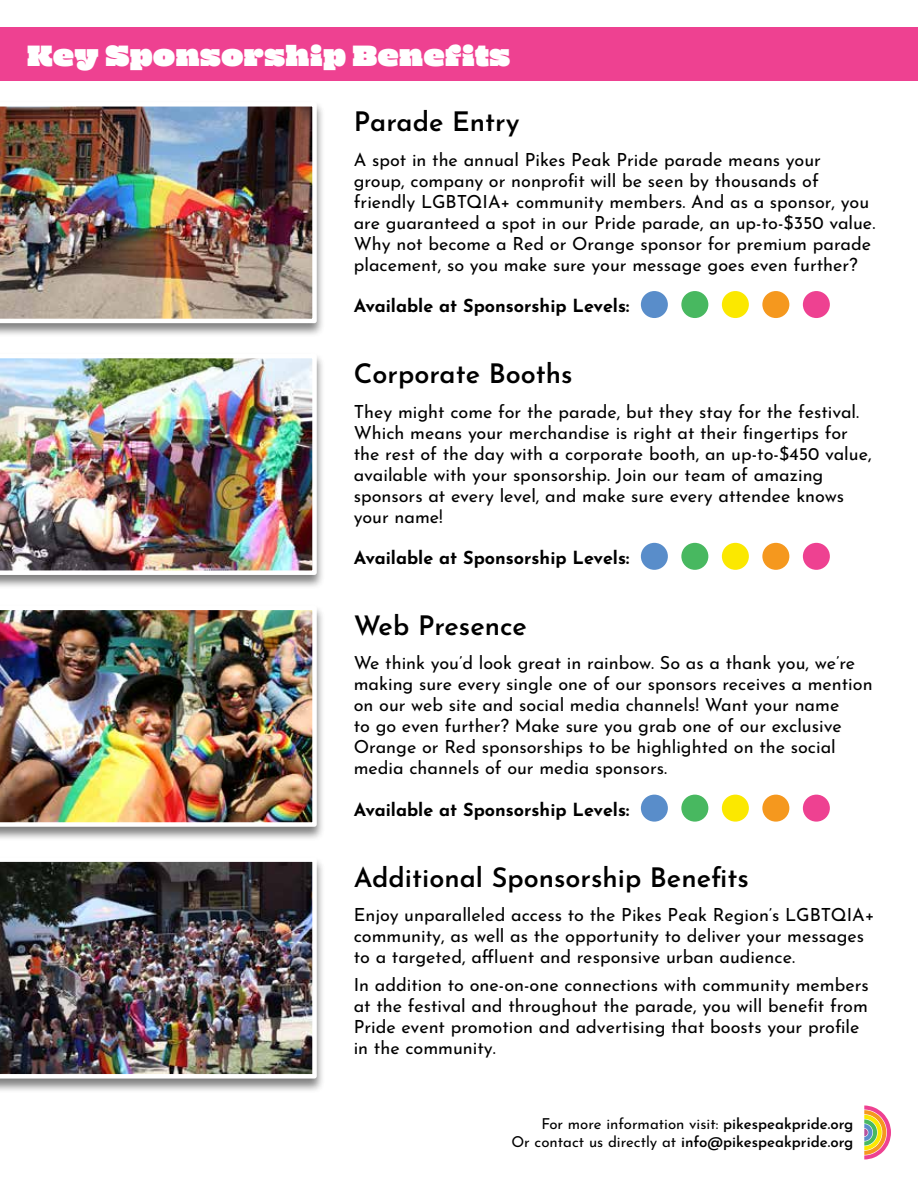
<style>
.page{position:relative;width:918px;height:1188px;background:#fff}
.page>*{position:absolute;margin:0;border:0;box-sizing:border-box;transform-origin:0 0}
.t1{font:30px "Mighty Slab One";letter-spacing:.02em;color:#fff}
.t2{font:600 27px "Josefin Sans";color:#000}
.t3{font:18px/21px "Josefin Sans";color:#000}
.t4{font:700 18px "Josefin Sans";color:#000}
.t5{font:15px/18px "Josefin Sans";color:#000;text-align:right}
.s1{font-weight:600}
</style>
<div class="page">
<svg style="left:864px;top:1106px;width:27px;height:54px"></svg>
<div style="left:0;top:856px;width:325px;height:238px;background:#000;opacity:.5"></div>
<img style="left:0;top:857px;width:317px;height:222px">
<div style="left:641px;top:795px;width:27px;height:27px;background:#598dca;border-radius:50%"></div>
<div style="left:681px;top:795px;width:27px;height:27px;background:#48b860;border-radius:50%"></div>
<div style="left:722px;top:795px;width:27px;height:27px;background:#fbe800;border-radius:50%"></div>
<div style="left:762px;top:795px;width:27px;height:27px;background:#f5981e;border-radius:50%"></div>
<div style="left:803px;top:795px;width:27px;height:27px;background:#ee4191;border-radius:50%"></div>
<div style="left:0;top:604px;width:325px;height:238px;background:#000;opacity:.5"></div>
<img style="left:0;top:606px;width:317px;height:221px">
<div style="left:641px;top:543px;width:27px;height:27px;background:#598dca;border-radius:50%"></div>
<div style="left:681px;top:543px;width:27px;height:27px;background:#48b860;border-radius:50%"></div>
<div style="left:722px;top:543px;width:27px;height:27px;background:#fbe800;border-radius:50%"></div>
<div style="left:762px;top:543px;width:27px;height:27px;background:#f5981e;border-radius:50%"></div>
<div style="left:803px;top:543px;width:27px;height:27px;background:#ee4191;border-radius:50%"></div>
<div style="left:0;top:352px;width:325px;height:238px;background:#000;opacity:.5"></div>
<img style="left:0;top:354px;width:317px;height:221px">
<div style="left:641px;top:291px;width:27px;height:27px;background:#598dca;border-radius:50%"></div>
<div style="left:681px;top:291px;width:27px;height:27px;background:#48b860;border-radius:50%"></div>
<div style="left:722px;top:291px;width:27px;height:27px;background:#fbe800;border-radius:50%"></div>
<div style="left:762px;top:291px;width:27px;height:27px;background:#f5981e;border-radius:50%"></div>
<div style="left:803px;top:291px;width:27px;height:27px;background:#ee4191;border-radius:50%"></div>
<div style="left:0;top:101px;width:325px;height:237px;background:#000;opacity:.5"></div>
<img style="left:0;top:102px;width:317px;height:221px">
<div style="left:0;top:27px;width:918px;height:54px;background:#ee4191"></div>
<h1 class="t1" style="left:27px;top:34px;width:485px">Key Sponsorship Benefits</h1>
<h2 class="t2" style="left:354px;top:102px;width:167px">Parade Entry</h2>
<p class="t3" style="left:354px;top:148px;width:523px">A spot in the annual Pikes Peak Pride parade means your group, company or nonprofit will be seen by thousands of friendly LGBTQIA+ community members. And as a sponsor, you are guaranteed a spot in our Pride parade, an up-to-$350 value.<br>Why not become a Red or Orange sponsor for premium parade placement, so you make sure your message goes even further?</p>
<p class="t4" style="left:354px;top:292px;width:277px">Available at Sponsorship Levels:</p>
<h2 class="t2" style="left:354px;top:353px;width:220px">Corporate Booths</h2>
<p class="t3" style="left:354px;top:399px;width:519px">They might come for the parade, but they stay for the festival.<br>Which means your merchandise is right at their fingertips for the rest of the day with a corporate booth, an up-to-$450 value, available with your sponsorship. Join our team of amazing sponsors at every level, and make sure every attendee knows your name!</p>
<p class="t4" style="left:354px;top:544px;width:277px">Available at Sponsorship Levels:</p>
<h2 class="t2" style="left:354px;top:605px;width:175px">Web Presence</h2>
<p class="t3" style="left:354px;top:651px;width:520px">We think you’d look great in rainbow. So as a thank you, we’re making sure every single one of our sponsors receives a mention on our web site and social media channels! Want your name<br>to go even further? Make sure you grab one of our exclusive Orange or Red sponsorships to be highlighted on the social media channels of our media sponsors.</p>
<p class="t4" style="left:354px;top:796px;width:277px">Available at Sponsorship Levels:</p>
<h2 class="t2" style="left:354px;top:857px;width:397px">Additional Sponsorship Benefits</h2>
<p class="t3" style="left:354px;top:903px;width:523px">Enjoy unparalleled access to the Pikes Peak Region’s LGBTQIA+ community, as well as the opportunity to deliver your messages to a targeted, affluent and responsive urban audience.</p>
<p class="t3" style="left:354px;top:973px;width:517px">In addition to one-on-one connections with community members at the festival and throughout the parade, you will benefit from Pride event promotion and advertising that boosts your profile in the community.</p>
<p class="t5" style="left:511px;top:1114px;width:344px">For more information visit: <span class="s1">pikespeakpride.org<br></span>Or contact us directly at <span class="s1">info@pikespeakpride.org</span></p>
</div>
